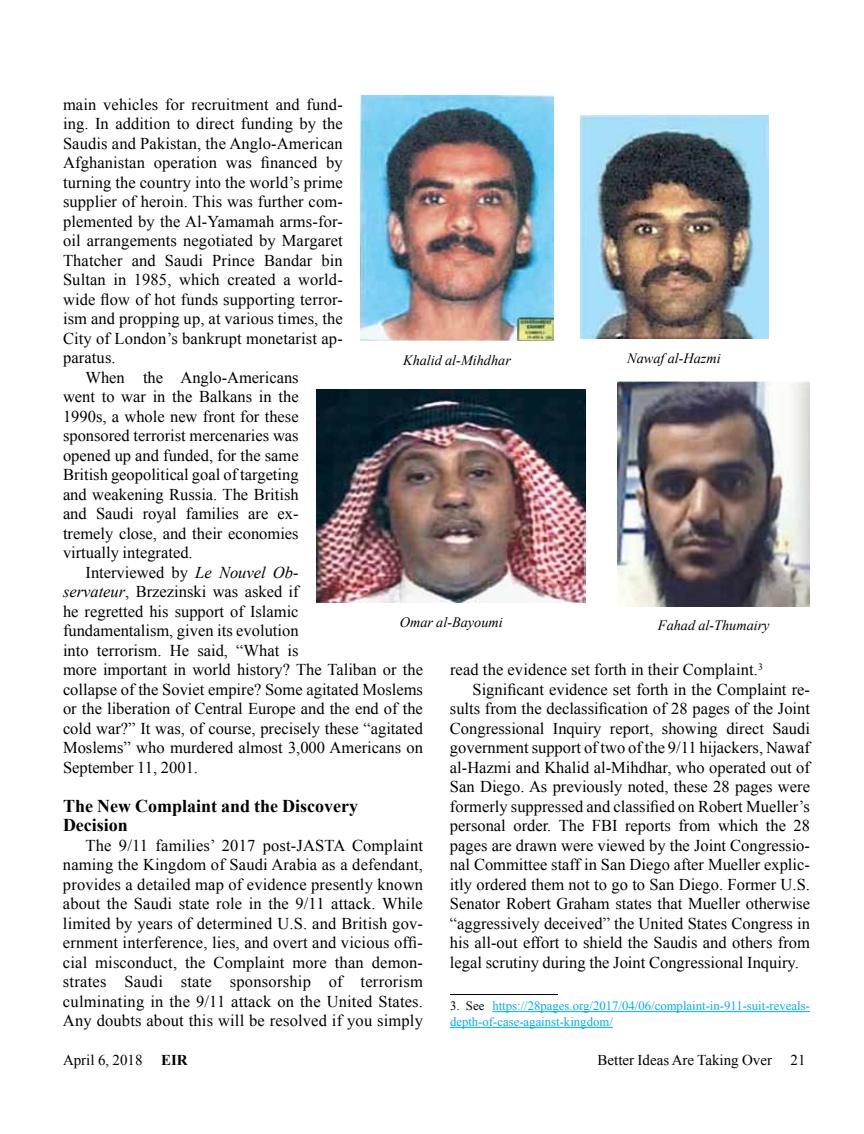
<style>
.page{position:relative;width:864px;height:1134px;background:#fff}
.page>*{position:absolute;margin:0;border:0;box-sizing:border-box;transform-origin:0 0}
.t1{font:700 18px/19.5px "Times New Roman";color:#000}
.t2{font:16.5px/19.5px "Times New Roman";color:#000;text-align:justify}
.t3{font:15px "Times New Roman";color:#000}
.t4{font:italic 14.25px "Times New Roman";color:#000}
.t5{font:12.75px/15.8px "Times New Roman";color:#00aeef}
.s1{font-style:italic}
.s2{color:#000}
.s3{font-weight:700}
</style>
<div class="page">
<hr style="left:450px;top:994px;width:108px;height:1px;background:#000">
<hr style="left:492px;top:1011px;width:318px;height:1px;background:#00aeef">
<hr style="left:450px;top:1027px;width:163px;height:1px;background:#00aeef">
<img style="left:317px;top:389px;width:269px;height:214px">
<img style="left:361px;top:95px;width:192px;height:246px">
<img style="left:618px;top:381px;width:192px;height:225px">
<img style="left:580px;top:115px;width:188px;height:224px">
<p class="t2" style="left:63px;top:94px;width:281px">main vehicles for recruitment and fund-</p>
<p class="t2" style="left:63px;top:113px;width:281px">ing. In addition to direct funding by the</p>
<p class="t2" style="left:63px;top:133px;width:281px">Saudis and Pakistan, the Anglo-American</p>
<p class="t2" style="left:63px;top:152px;width:281px">Afghanistan operation was financed by</p>
<p class="t2" style="left:63px;top:172px;width:281px">turning the country into the world’s prime</p>
<p class="t2" style="left:63px;top:191px;width:281px">supplier of heroin. This was further com-</p>
<p class="t2" style="left:63px;top:211px;width:281px">plemented by the Al-Yamamah arms-for-</p>
<p class="t2" style="left:63px;top:230px;width:281px">oil arrangements negotiated by Margaret</p>
<p class="t2" style="left:63px;top:250px;width:281px">Thatcher and Saudi Prince Bandar bin</p>
<p class="t2" style="left:63px;top:270px;width:281px">Sultan in 1985, which created a world-</p>
<p class="t2" style="left:63px;top:289px;width:281px">wide flow of hot funds supporting terror-</p>
<p class="t2" style="left:63px;top:309px;width:281px">ism and propping up, at various times, the</p>
<p class="t2" style="left:63px;top:328px;width:281px">City of London’s bankrupt monetarist ap-</p>
<p class="t2" style="left:63px;top:348px;width:54px">paratus.</p>
<p class="t2" style="left:86px;top:367px;width:215px">When the Anglo-Americans</p>
<p class="t2" style="left:63px;top:387px;width:237px">went to war in the Balkans in the</p>
<p class="t2" style="left:63px;top:406px;width:237px">1990s, a whole new front for these</p>
<p class="t2" style="left:63px;top:426px;width:237px">sponsored terrorist mercenaries was</p>
<p class="t2" style="left:63px;top:445px;width:237px">opened up and funded, for the same</p>
<p class="t2" style="left:63px;top:465px;width:237px">British geopolitical goal of targeting</p>
<p class="t2" style="left:63px;top:484px;width:237px">and weakening Russia. The British</p>
<p class="t2" style="left:63px;top:504px;width:237px">and Saudi royal families are ex-</p>
<p class="t2" style="left:63px;top:523px;width:237px">tremely close, and their economies</p>
<p class="t2" style="left:63px;top:543px;width:131px">virtually integrated.</p>
<p class="t2" style="left:86px;top:562px;width:215px">Interviewed by <span class="s1">Le Nouvel Ob-</span></p>
<p class="t2" style="left:63px;top:582px;width:237px"><span class="s1">servateur</span>, Brzezinski was asked if</p>
<p class="t2" style="left:63px;top:601px;width:237px">he regretted his support of Islamic</p>
<p class="t2" style="left:63px;top:621px;width:237px">fundamentalism, given its evolution</p>
<p class="t2" style="left:63px;top:640px;width:237px">into terrorism. He said, “What is</p>
<p class="t2" style="left:63px;top:660px;width:362px">more important in world history? The Taliban or the</p>
<p class="t2" style="left:63px;top:679px;width:361px">collapse of the Soviet empire? Some agitated Moslems</p>
<p class="t2" style="left:63px;top:699px;width:361px">or the liberation of Central Europe and the end of the</p>
<p class="t2" style="left:63px;top:718px;width:362px">cold war?” It was, of course, precisely these “agitated</p>
<p class="t2" style="left:63px;top:738px;width:361px">Moslems” who murdered almost 3,000 Americans on</p>
<p class="t2" style="left:63px;top:757px;width:137px">September 11, 2001.</p>
<p class="t1" style="left:63px;top:795px;width:297px">The New Complaint and the Discovery<br>Decision</p>
<p class="t2" style="left:63px;top:835px;width:362px;text-indent:23px">The 9/11 families’ 2017 post-JASTA Complaint naming the Kingdom of Saudi Arabia as a defendant, provides a detailed map of evidence presently known about the Saudi state role in the 9/11 attack. While limited by years of determined U.S. and British gov&shy;ernment interference, lies, and overt and vicious offi&shy;cial misconduct, the Complaint more than demon&shy;strates Saudi state sponsorship of terrorism culminating in the 9/11 attack on the United States.<br>Any doubts about this will be resolved if you simply</p>
<p class="t4" style="left:627px;top:349px;width:95px">Nawaf al-Hazmi</p>
<p class="t4" style="left:403px;top:350px;width:109px">Khalid al-Mihdhar</p>
<p class="t4" style="left:400px;top:613px;width:104px">Omar al-Bayoumi</p>
<p class="t4" style="left:658px;top:615px;width:113px">Fahad al-Thumairy</p>
<p class="t2" style="left:450px;top:659px;width:314px">read the evidence set forth in their Complaint.<sup>3</sup></p>
<p class="t2" style="left:472px;top:679px;width:339px">Significant evidence set forth in the Complaint re-</p>
<p class="t2" style="left:450px;top:698px;width:362px">sults from the declassification of 28 pages of the Joint</p>
<p class="t2" style="left:450px;top:718px;width:361px">Congressional Inquiry report, showing direct Saudi</p>
<p class="t2" style="left:450px;top:737px;width:362px">government support of two of the 9/11 hijackers, Nawaf</p>
<p class="t2" style="left:450px;top:757px;width:361px">al-Hazmi and Khalid al-Mihdhar, who operated out of</p>
<p class="t2" style="left:450px;top:776px;width:362px">San Diego. As previously noted, these 28 pages were</p>
<p class="t2" style="left:450px;top:796px;width:361px">formerly suppressed and classified on Robert Mueller’s</p>
<p class="t2" style="left:450px;top:815px;width:362px">personal order. The FBI reports from which the 28</p>
<p class="t2" style="left:450px;top:835px;width:362px">pages are drawn were viewed by the Joint Congressio-</p>
<p class="t2" style="left:450px;top:855px;width:361px">nal Committee staff in San Diego after Mueller explic-</p>
<p class="t2" style="left:450px;top:874px;width:361px">itly ordered them not to go to San Diego. Former U.S.</p>
<p class="t2" style="left:450px;top:894px;width:362px">Senator Robert Graham states that Mueller otherwise</p>
<p class="t2" style="left:450px;top:913px;width:361px">“aggressively deceived” the United States Congress in</p>
<p class="t2" style="left:450px;top:933px;width:362px">his all-out effort to shield the Saudis and others from</p>
<p class="t2" style="left:450px;top:952px;width:350px">legal scrutiny during the Joint Congressional Inquiry.</p>
<p class="t5" style="left:450px;top:998px;width:361px"><span class="s2">3. See</span> https://28pages.org/2017/04/06/complaint-in-911-suit-reveals&shy;depth-of-case-against-kingdom/</p>
<p class="t3" style="left:63px;top:1050px;width:126px">April 6, 2018 <span class="s3">EIR</span></p>
<p class="t3" style="left:598px;top:1050px;width:209px">Better Ideas Are Taking Over 21</p>
</div>
